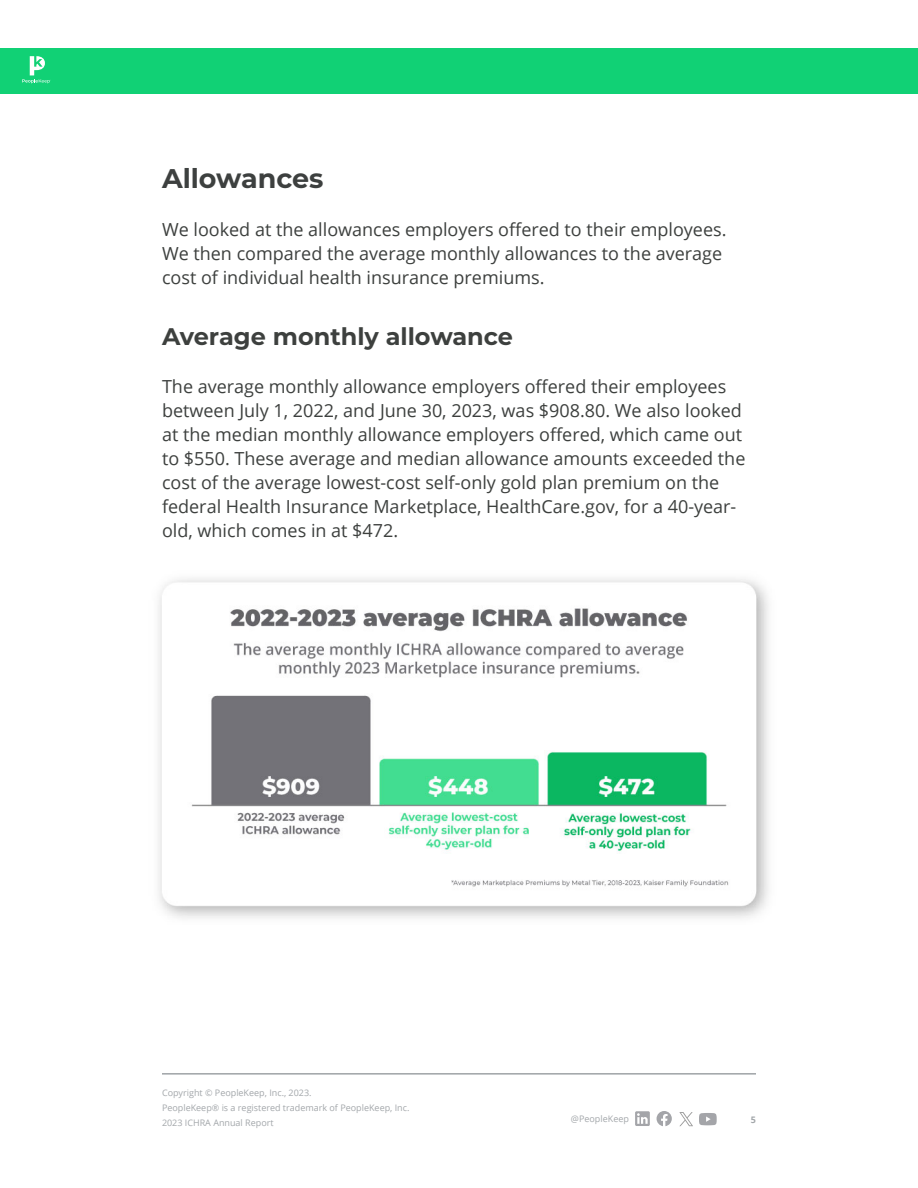
<style>
.page{position:relative;width:918px;height:1188px;background:#fff}
.page>*{position:absolute;margin:0;border:0;box-sizing:border-box;transform-origin:0 0}
.t1{font:700 27px "Montserrat";color:#3d403f}
.t2{font:700 24px "Montserrat";color:#3d403e}
.t3{font:18px/24px "Open Sans";color:#3d403e}
.t4{font:9px/15px "Open Sans";color:#a3a7aa}
.t5{font:700 9px "Open Sans";color:#a3a7aa}
</style>
<div class="page">
<hr style="left:162px;top:1073px;width:594px;height:1px;background:#a3a7aa">
<hr style="left:162px;top:1074px;width:594px;height:1px;background:#a3a7aa">
<svg style="left:635px;top:1111px;width:15px;height:15px"></svg>
<svg style="left:657px;top:1111px;width:15px;height:15px"></svg>
<div style="left:0;top:48px;width:918px;height:46px;background:#11d175"></div>
<svg style="left:22px;top:56px;width:29px;height:27px"></svg>
<svg style="left:699px;top:1113px;width:18px;height:13px"></svg>
<svg style="left:679px;top:1112px;width:14px;height:14px"></svg>
<img style="left:158px;top:578px;width:611px;height:340px">
<h1 class="t1" style="left:162px;top:159px;width:163px">Allowances</h1>
<p class="t3" style="left:162px;top:217px;width:566px">We looked at the allowances employers offered to their employees.<br>We then compared the average monthly allowances to the average cost of individual health insurance premiums.</p>
<h2 class="t2" style="left:162px;top:320px;width:353px">Average monthly allowance</h2>
<p class="t3" style="left:162px;top:374px;width:585px">The average monthly allowance employers offered their employees between July 1, 2022, and June 30, 2023, was $908.80. We also looked at the median monthly allowance employers offered, which came out to $550. These average and median allowance amounts exceeded the cost of the average lowest-cost self-only gold plan premium on the federal Health Insurance Marketplace, HealthCare.gov, for a 40-year&shy;old, which comes in at $472.</p>
<p class="t4" style="left:162px;top:1085px;width:249px">Copyright © PeopleKeep, Inc., 2023.<br>PeopleKeep® is a registered trademark of PeopleKeep, Inc.<br>2023 ICHRA Annual Report</p>
<p class="t4" style="left:571px;top:1111px;width:59px">@PeopleKeep</p>
<p class="t5" style="left:751px;top:1114px;width:7px">5</p>
</div>
